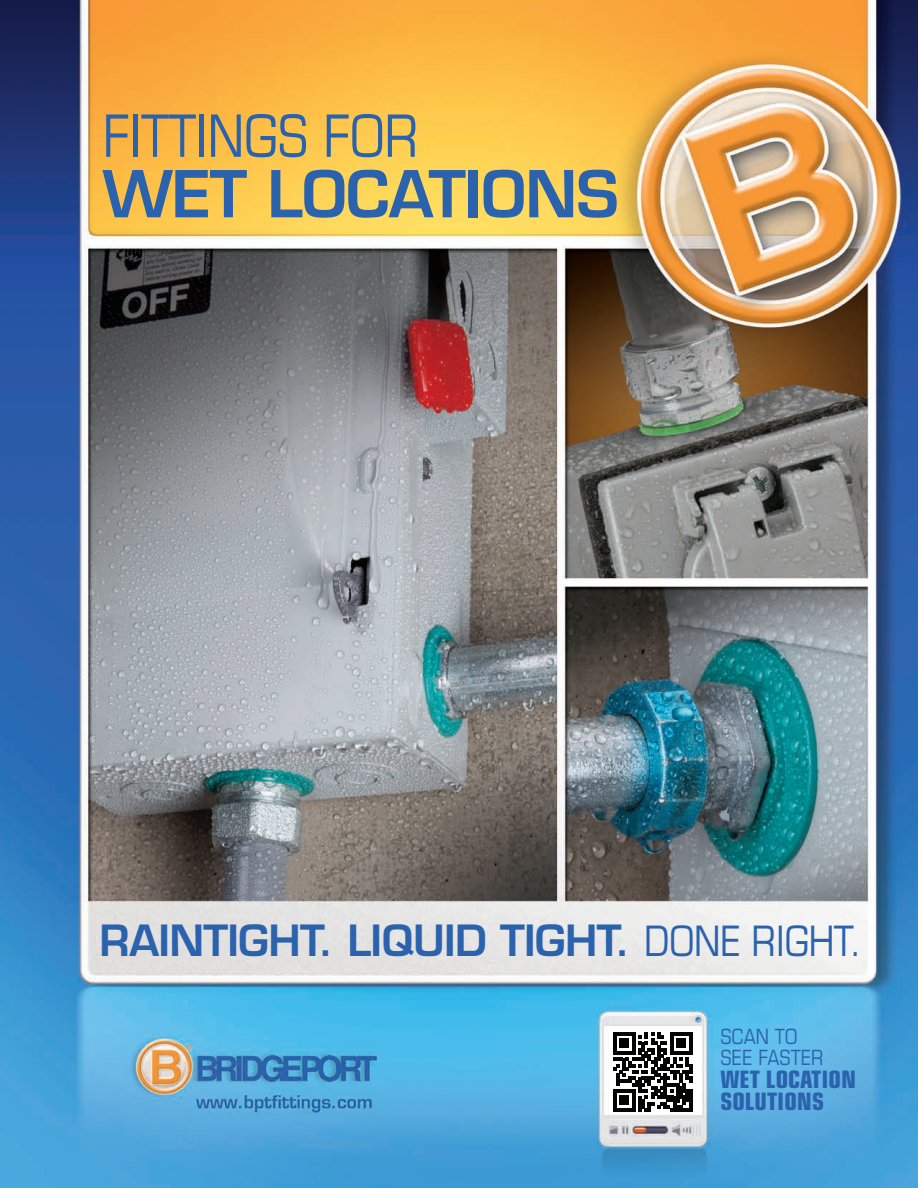
<style>
.page{position:relative;width:918px;height:1188px;background:#fff}
.page>*{position:absolute;margin:0;border:0;box-sizing:border-box;transform-origin:0 0}
.t1{font:600 63px "Eurostile";letter-spacing:-.015em;color:#2b62ae}
.t2{font:condensed 58.5px "Eurostile";letter-spacing:-.015em;color:#2b62ae}
.t3{font:600 42px "Eurostile";letter-spacing:-.015em;color:#2b62ae}
.t4{font:700 condensed 24px/22.5px "Eurostile";color:#2b62ae}
.t5{font:condensed 21px/21px "Eurostile";color:#2b62ae}
.s1{font-weight:400;font-stretch:condensed}
</style>
<div class="page">
<img style="left:0;top:0;width:918px;height:1188px">
<svg style="left:613px;top:1032px;width:79px;height:80px"></svg>
<hr style="left:689px;top:1089px;width:3px;height:23px;background:#040503">
<h2 class="t2" style="left:103px;top:101px;width:318px">FITTINGS FOR</h2>
<h1 class="t1" style="left:103px;top:155px;width:518px">WET LOCATIONS</h1>
<p class="t3" style="left:100px;top:914px;width:763px">RAINTIGHT. LIQUID TIGHT. <span class="s1">DONE RIGHT.</span></p>
<p class="t5" style="left:720px;top:1026px;width:105px">SCAN TO<br>SEE FASTER</p>
<p class="t4" style="left:720px;top:1068px;width:137px">WET LOCATION<br>SOLUTIONS</p>
</div>
